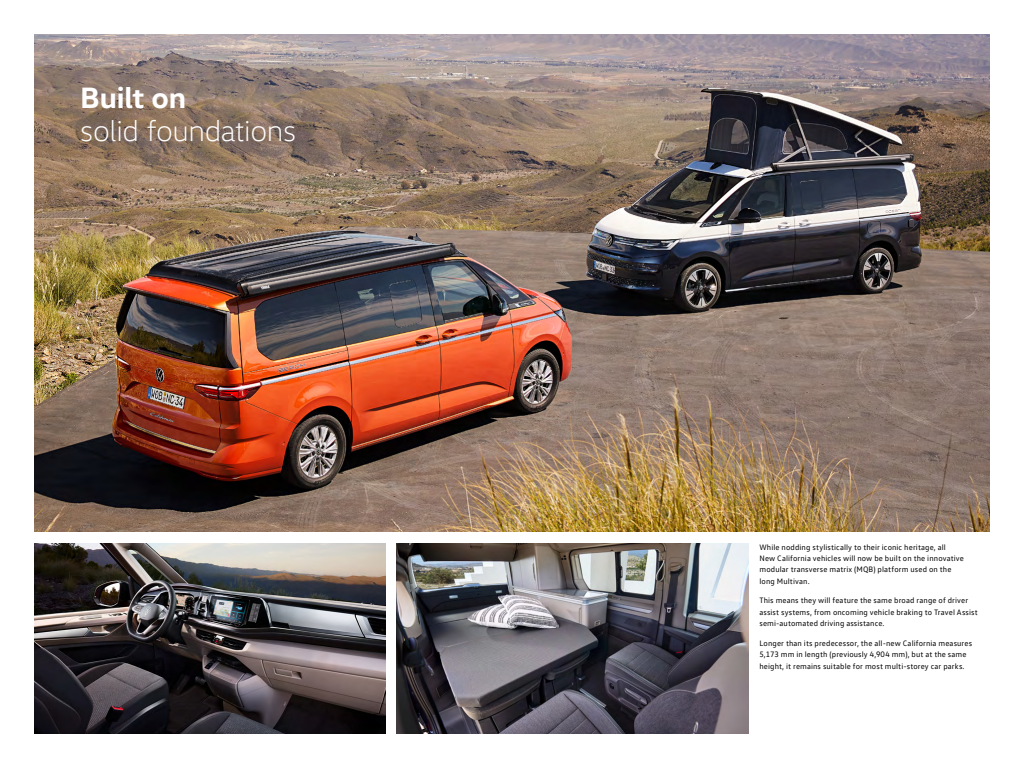
<style>
.page{position:relative;width:1024px;height:768px;background:#fff}
.page>*{position:absolute;margin:0;border:0;box-sizing:border-box;transform-origin:0 0}
.t1{font:300 30px "VW Head";letter-spacing:-.015em;color:#fff}
.t2{font:700 30px "VW Head";letter-spacing:-.005em;color:#fff}
.t3{font:8px/11.3px "VW Text";letter-spacing:.015em;color:#000}
</style>
<div class="page">
<img style="left:34px;top:543px;width:351px;height:191px">
<img style="left:34px;top:34px;width:956px;height:497px">
<img style="left:397px;top:543px;width:351px;height:191px">
<h1 class="t2" style="left:80px;top:78px;width:108px">Built on</h1>
<h1 class="t1" style="left:80px;top:113px;width:217px">solid foundations</h1>
<p class="t3" style="left:759px;top:541px;width:206px">While nodding stylistically to their iconic heritage, all<br>New California vehicles will now be built on the innovative modular transverse matrix (MQB) platform used on the long Multivan.</p>
<p class="t3" style="left:759px;top:595px;width:220px">This means they will feature the same broad range of driver assist systems, from oncoming vehicle braking to Travel Assist semi-automated driving assistance.</p>
<p class="t3" style="left:759px;top:637px;width:214px">Longer than its predecessor, the all-new California measures<br>5,173 mm in length (previously 4,904 mm), but at the same height, it remains suitable for most multi-storey car parks.</p>
</div>
